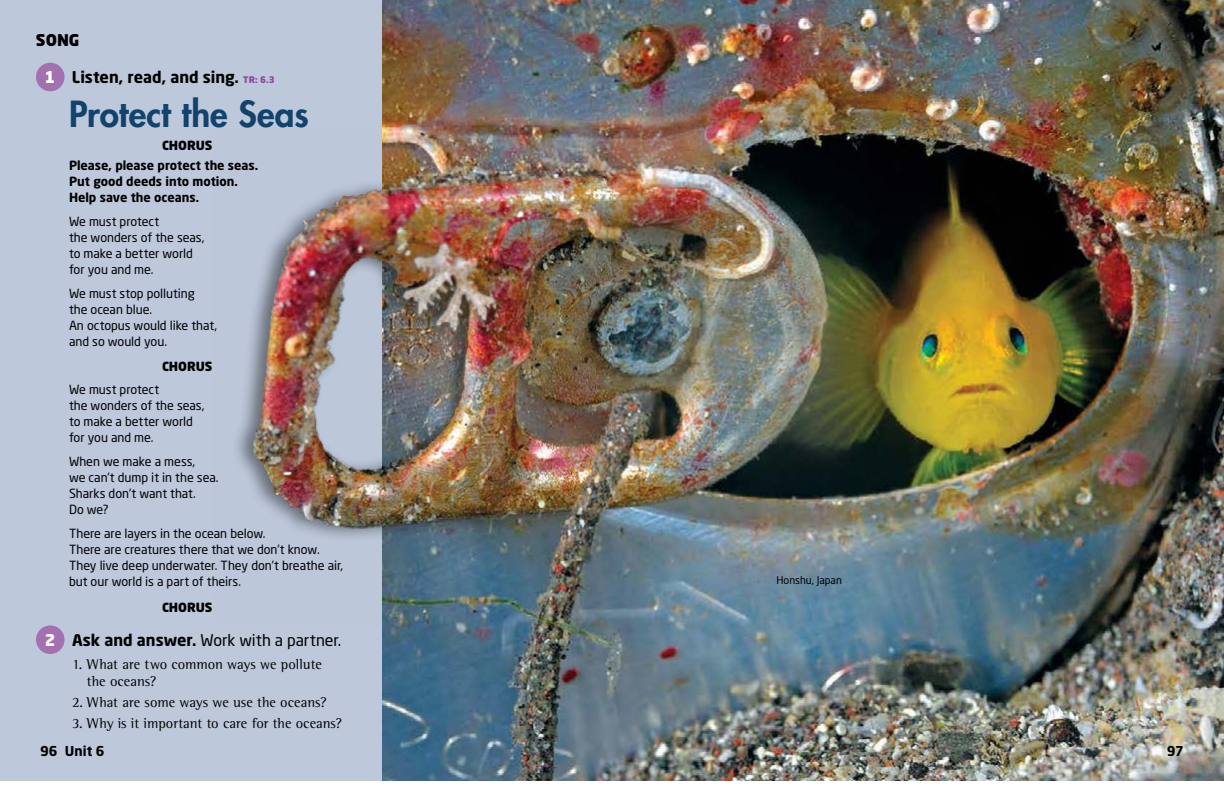
<style>
.page{position:relative;width:1224px;height:792px;background:#fff}
.page>*{position:absolute;margin:0;border:0;box-sizing:border-box;transform-origin:0 0}
.t1{font:800 35px "Futura Std";color:#11436c}
.t2{font:16px "Neo Sans Std";letter-spacing:-.005em;color:#000}
.t3{font:700 16px "Neo Sans Std";color:#000}
.t4{font:900 16px "Neo Sans Std";color:#000}
.t5{font:900 16px "Neo Sans Std";color:#fff}
.t6{font:14.5px/17px "Rotis Semi Serif Std";color:#000}
.t7{font:700 13.5px "Neo Sans Std";color:#000}
.t8{font:12.5px/16px "Neo Sans Std";letter-spacing:-.005em;color:#000}
.t9{font:700 12.5px/16px "Neo Sans Std";color:#000}
.t10{font:900 12.5px "Neo Sans Std";color:#000}
.t11{font:10.5px "Neo Sans Std";letter-spacing:.005em;color:#000}
.s1{font-weight:900;color:#fff}
.s2{font-weight:900;font-size:9px;color:#90499c}
.s3{font-weight:700}
</style>
<div class="page">
<img style="left:382px;top:0;width:842px;height:781px">
<div style="left:0;top:0;width:382px;height:781px;background:#bdc8db"></div>
<img style="left:237px;top:129px;width:375px;height:493px">
<div style="left:36px;top:625px;width:29px;height:29px;background:#a471b0;border-radius:50%"></div>
<div style="left:36px;top:63px;width:29px;height:28px;background:#a471b0;border-radius:50%"></div>
<p class="t4" style="left:36px;top:30px;width:45px">SONG</p>
<p class="t3" style="left:45px;top:67px;width:232px"><span class="s1">1</span> Listen, read, and sing. <span class="s2">TR: 6.3</span></p>
<h1 class="t1" style="left:69px;top:92px;width:241px">Protect the Seas</h1>
<p class="t10" style="left:162px;top:137px;width:52px">CHORUS</p>
<p class="t9" style="left:69px;top:157px;width:191px">Please, please protect the seas.<br>Put good deeds into motion.<br>Help save the oceans.</p>
<p class="t8" style="left:69px;top:213px;width:137px">We must protect<br>the wonders of the seas, to make a better world for you and me.</p>
<p class="t8" style="left:69px;top:285px;width:150px">We must stop polluting<br>the ocean blue.<br>An octopus would like that, and so would you.</p>
<p class="t10" style="left:162px;top:358px;width:52px">CHORUS</p>
<p class="t8" style="left:69px;top:381px;width:137px">We must protect<br>the wonders of the seas, to make a better world for you and me.</p>
<p class="t8" style="left:69px;top:453px;width:151px">When we make a mess,<br>we can’t dump it in the sea.<br>Sharks don’t want that.<br>Do we?</p>
<p class="t8" style="left:69px;top:525px;width:276px">There are layers in the ocean below.<br>There are creatures there that we don’t know.<br>They live deep underwater. They don’t breathe air, but our world is a part of theirs.</p>
<p class="t10" style="left:162px;top:599px;width:52px">CHORUS</p>
<p class="t5" style="left:45px;top:630px;width:12px">2</p>
<p class="t2" style="left:72px;top:630px;width:271px"><span class="s3">Ask and answer.</span> Work with a partner.</p>
<p class="t6" style="left:87px;top:656px;width:236px;text-indent:-15px">1. What are two common ways we pollute the oceans?</p>
<p class="t6" style="left:72px;top:694px;width:256px">2. What are some ways we use the oceans?</p>
<p class="t6" style="left:72px;top:715px;width:272px">3. Why is it important to care for the oceans?</p>
<p class="t11" style="left:776px;top:574px;width:67px">Honshu, Japan</p>
<p class="t7" style="left:40px;top:743px;width:66px">96 Unit 6</p>
<p class="t7" style="left:1167px;top:743px;width:19px">97</p>
</div>
